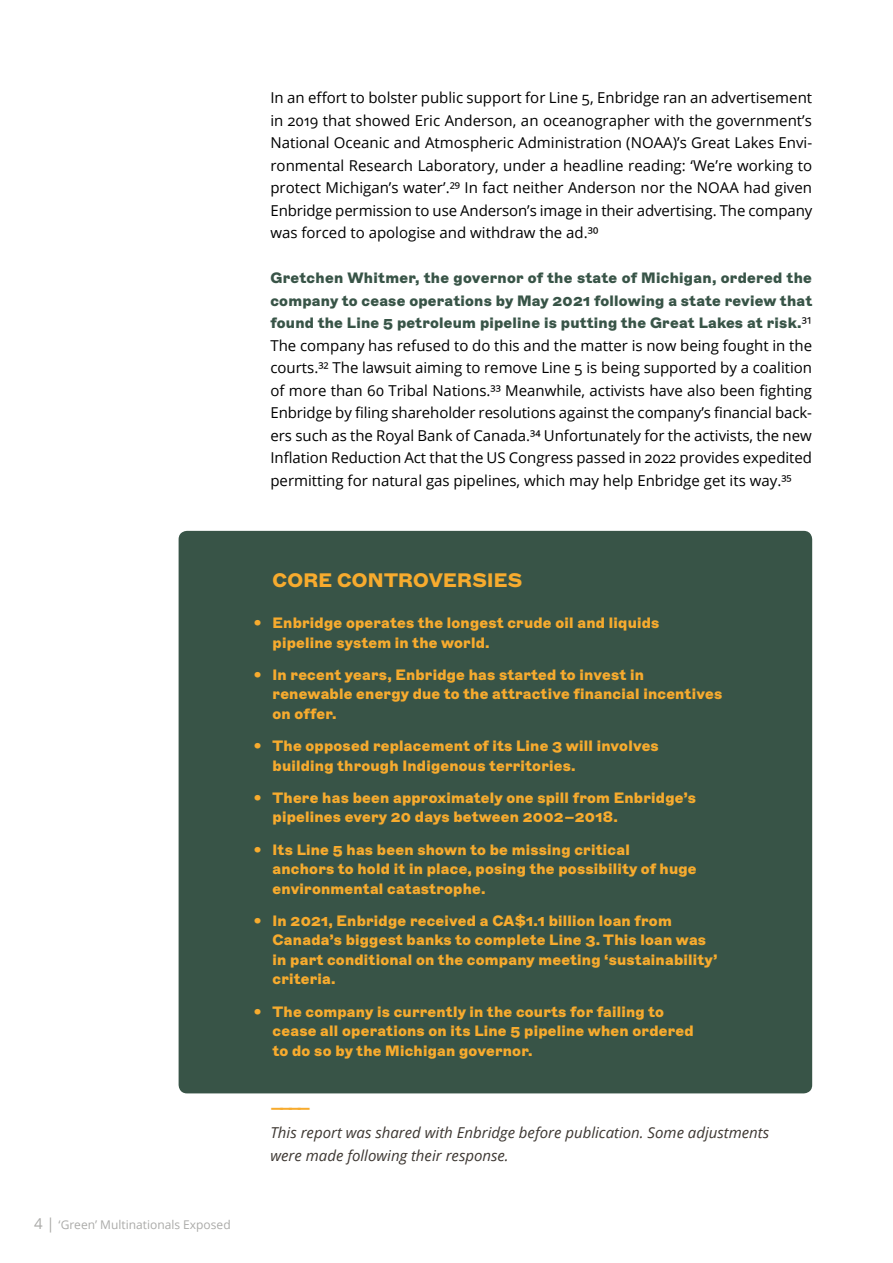
<style>
.page{position:relative;width:893px;height:1263px;background:#fff}
.page>*{position:absolute;margin:0;border:0;box-sizing:border-box;transform-origin:0 0}
.t1{font:900 19.5px "ABC Marfa";letter-spacing:.015em;color:#f7ab2e}
.t2{font:15px/22.5px "Open Sans";color:#000;text-align:justify}
.t3{font:900 15px/19.5px "ABC Marfa";letter-spacing:.015em;color:#f7ab2e}
.t4{font:900 15px/22.5px "ABC Marfa";letter-spacing:.015em;color:#385447;text-align:justify}
.t5{font:italic 15px/22.5px "Open Sans";color:#3d3732}
.t6{font:12px "Open Sans";color:#ababa9}
.s1{font-family:"Open Sans";font-weight:400;color:#000}
.s2{font-size:15px}
</style>
<div class="page">
<div style="left:179px;top:531px;width:633px;height:562px;background:#385447;border-radius:9px"></div>
<p class="t2" style="left:270px;top:86px;width:543px">In an effort to bolster public support for Line 5, Enbridge ran an advertisement in 2019 that showed Eric Anderson, an oceanographer with the government’s National Oceanic and Atmospheric Administration (NOAA)’s Great Lakes Envi&shy;ronmental Research Laboratory, under a headline reading: ‘We’re working to protect Michigan’s water’.²⁹ In fact neither Anderson nor the NOAA had given Enbridge permission to use Anderson’s image in their advertising. The company was forced to apologise and withdraw the ad.³⁰</p>
<p class="t4" style="left:270px;top:267px;width:543px">Gretchen Whitmer, the governor of the state of Michigan, ordered the company to cease operations by May 2021 following a state review that found the Line 5 petroleum pipeline is putting the Great Lakes at risk.<span class="s1">³¹</span></p>
<p class="t2" style="left:270px;top:334px;width:543px">The company has refused to do this and the matter is now being fought in the courts.³² The lawsuit aiming to remove Line 5 is being supported by a coalition of more than 60 Tribal Nations.³³ Meanwhile, activists have also been fighting Enbridge by filing shareholder resolutions against the company’s financial back&shy;ers such as the Royal Bank of Canada.³⁴ Unfortunately for the activists, the new Inflation Reduction Act that the US Congress passed in 2022 provides expedited permitting for natural gas pipelines, which may help Enbridge get its way.³⁵</p>
<p class="t6" style="left:34px;top:1216px;width:198px"><span class="s2">4 |</span> ‘Green’ Multinationals Exposed</p>
<p class="t3" style="left:254px;top:613px;width:9px">•</p>
<p class="t3" style="left:254px;top:665px;width:9px">•</p>
<p class="t3" style="left:254px;top:736px;width:9px">•</p>
<p class="t3" style="left:254px;top:788px;width:9px">•</p>
<p class="t3" style="left:254px;top:840px;width:9px">•</p>
<p class="t3" style="left:254px;top:911px;width:9px">•</p>
<p class="t3" style="left:254px;top:1002px;width:9px">•</p>
<h1 class="t1" style="left:273px;top:569px;width:251px">CORE CONTROVERSIES</h1>
<p class="t3" style="left:273px;top:613px;width:388px">Enbridge operates the longest crude oil and liquids pipeline system in the world.</p>
<p class="t3" style="left:273px;top:665px;width:451px">In recent years, Enbridge has started to invest in renewable energy due to the attractive financial incentives on offer.</p>
<p class="t3" style="left:273px;top:736px;width:388px">The opposed replacement of its Line 3 will involves building through Indigenous territories.</p>
<p class="t3" style="left:273px;top:788px;width:425px">There has been approximately one spill from Enbridge’s pipelines every 20 days between 2002–2018.</p>
<p class="t3" style="left:273px;top:840px;width:426px">Its Line 5 has been shown to be missing critical<br>anchors to hold it in place, posing the possibility of huge environmental catastrophe.</p>
<p class="t3" style="left:273px;top:911px;width:446px">In 2021, Enbridge received a CA$1.1 billion loan from Canada’s biggest banks to complete Line 3. This loan was in part conditional on the company meeting ‘sustainability’ criteria.</p>
<p class="t3" style="left:273px;top:1002px;width:423px">The company is currently in the courts for failing to cease all operations on its Line 5 pipeline when ordered to do so by the Michigan governor.</p>
<p class="t3" style="left:270px;top:1098px;width:42px">————</p>
<p class="t5" style="left:270px;top:1121px;width:500px">This report was shared with Enbridge before publication. Some adjustments were made following their response.</p>
</div>
